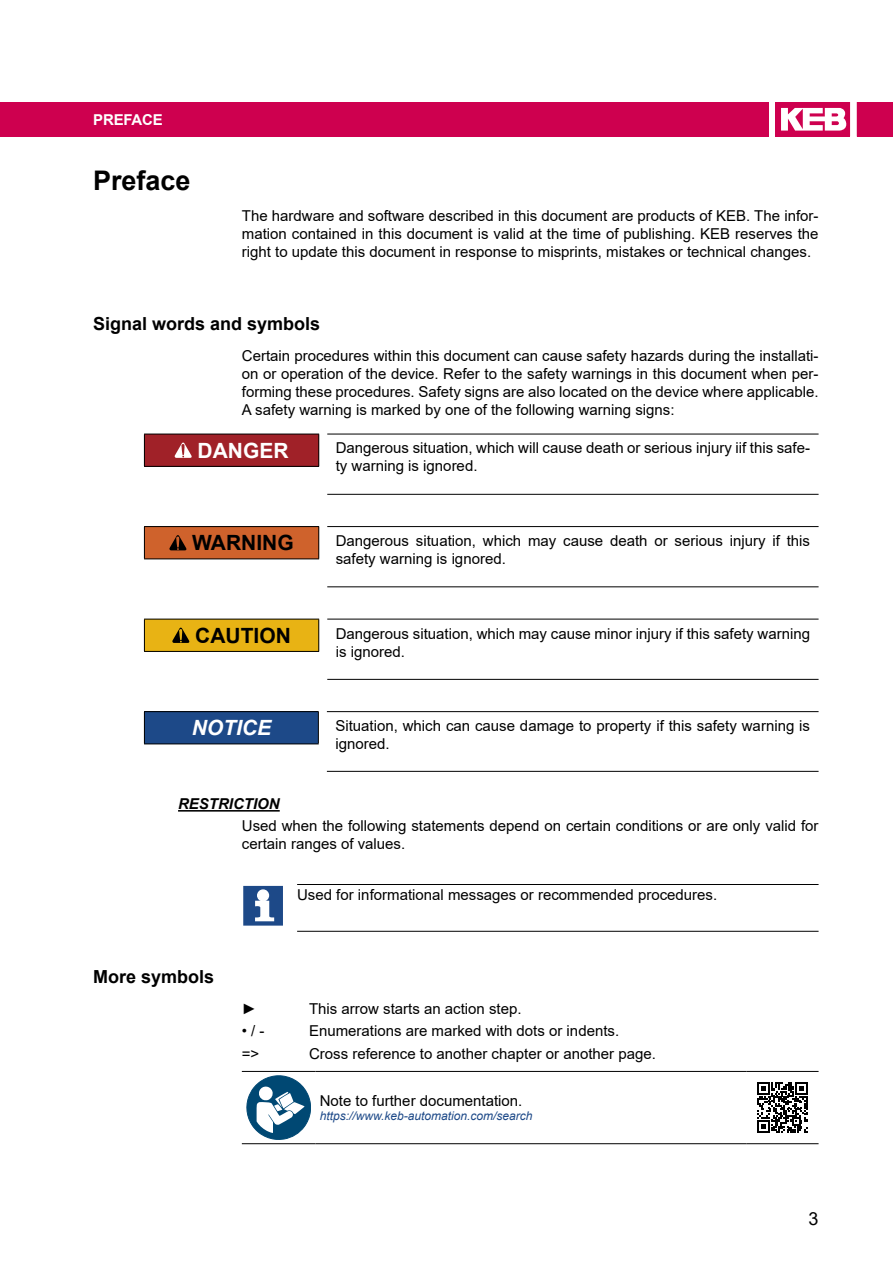
<style>
.page{position:relative;width:893px;height:1263px;background:#fff}
.page>*{position:absolute;margin:0;border:0;box-sizing:border-box;transform-origin:0 0}
.t1{font:700 27px "Arial";color:#000}
.t2{font:700 21px "Arial";color:#000}
.t3{font:700 21px "Arial";color:#fff}
.t4{font:italic 700 21px "Arial";color:#fff}
.t5{font:700 18px "Arial";color:#000}
.t6{font:18px "Arial";color:#000}
.t7{font:15px/18px "Arial";color:#000}
.t8{font:italic 700 15px "Arial";color:#000}
.t9{font:700 15px "Arial";letter-spacing:-.015em;color:#fff}
.t10{font:italic 12px "Arial";color:#1d4988}
</style>
<div class="page">
<div style="left:0;top:102px;width:769px;height:34px;background:#ce004f"></div>
<svg style="left:775px;top:102px;width:75px;height:34px"></svg>
<div style="left:857px;top:102px;width:36px;height:34px;background:#ce004f"></div>
<hr style="left:178px;top:810px;width:102px;height:2px;background:#000">
<div style="left:144px;top:434px;width:175px;height:32px;background:#a02128"></div>
<hr style="left:327px;top:494px;width:492px;height:1px;background:#000">
<hr style="left:144px;top:434px;width:175px;height:1px;background:#000">
<hr style="left:144px;top:434px;width:1px;height:32px;background:#000">
<hr style="left:318px;top:434px;width:1px;height:32px;background:#000">
<hr style="left:144px;top:466px;width:175px;height:1px;background:#000">
<hr style="left:327px;top:434px;width:492px;height:1px;background:#000">
<svg style="left:175px;top:442px;width:17px;height:16px"></svg>
<div style="left:144px;top:527px;width:175px;height:32px;background:#cf622c"></div>
<hr style="left:327px;top:586px;width:492px;height:1px;background:#000">
<hr style="left:144px;top:526px;width:175px;height:1px;background:#000">
<hr style="left:144px;top:527px;width:1px;height:31px;background:#000">
<hr style="left:318px;top:527px;width:1px;height:31px;background:#000">
<hr style="left:144px;top:558px;width:175px;height:1px;background:#000">
<hr style="left:327px;top:526px;width:492px;height:1px;background:#000">
<svg style="left:169px;top:535px;width:17px;height:15px"></svg>
<div style="left:144px;top:619px;width:175px;height:32px;background:#e8b314"></div>
<hr style="left:327px;top:679px;width:492px;height:1px;background:#000">
<hr style="left:144px;top:619px;width:175px;height:1px;background:#000">
<hr style="left:144px;top:619px;width:1px;height:32px;background:#000">
<hr style="left:318px;top:619px;width:1px;height:32px;background:#000">
<hr style="left:144px;top:651px;width:175px;height:1px;background:#000">
<hr style="left:327px;top:619px;width:492px;height:1px;background:#000">
<svg style="left:172px;top:628px;width:17px;height:15px"></svg>
<div style="left:144px;top:712px;width:174px;height:32px;background:#1d4988"></div>
<hr style="left:327px;top:771px;width:492px;height:1px;background:#000">
<hr style="left:144px;top:711px;width:175px;height:1px;background:#000">
<hr style="left:144px;top:712px;width:1px;height:31px;background:#000">
<hr style="left:318px;top:712px;width:1px;height:31px;background:#000">
<hr style="left:144px;top:743px;width:175px;height:1px;background:#000">
<hr style="left:327px;top:711px;width:492px;height:1px;background:#000">
<hr style="left:297px;top:884px;width:522px;height:1px;background:#000">
<hr style="left:297px;top:931px;width:522px;height:1px;background:#000">
<svg style="left:243px;top:885px;width:40px;height:41px"></svg>
<hr style="left:242px;top:1071px;width:73px;height:1px;background:#000">
<hr style="left:315px;top:1071px;width:431px;height:1px;background:#000">
<hr style="left:746px;top:1071px;width:73px;height:1px;background:#000">
<hr style="left:242px;top:1143px;width:73px;height:1px;background:#000">
<hr style="left:315px;top:1143px;width:431px;height:1px;background:#000">
<hr style="left:746px;top:1143px;width:73px;height:1px;background:#000">
<svg style="left:247px;top:1076px;width:64px;height:63px"></svg>
<svg style="left:757px;top:1082px;width:50px;height:50px"></svg>
<p class="t9" style="left:93px;top:110px;width:71px">Preface</p>
<h1 class="t1" style="left:93px;top:161px;width:99px">Preface</h1>
<p class="t7" style="left:242px;top:206px;width:578px;text-align:justify">The hardware and software described in this document are products of KEB. The infor&shy;mation contained in this document is valid at the time of publishing. KEB reserves the right to update this document in response to misprints, mistakes or technical changes.</p>
<p class="t5" style="left:93px;top:311px;width:229px">Signal words and symbols</p>
<p class="t7" style="left:242px;top:347px;width:578px;text-align:justify">Certain procedures within this document can cause safety hazards during the installati&shy;on or operation of the device. Refer to the safety warnings in this document when per&shy;forming these procedures. Safety signs are also located on the device where applicable.<br>A safety warning is marked by one of the following warning signs:</p>
<h2 class="t3" style="left:197px;top:436px;width:77px">DANGER</h2>
<p class="t7" style="left:336px;top:439px;width:476px">Dangerous situation, which will cause death or serious injury iif this safe&shy;ty warning is ignored.</p>
<h2 class="t2" style="left:192px;top:528px;width:103px">WARNING</h2>
<p class="t7" style="left:336px;top:532px;width:476px">Dangerous situation, which may cause death or serious injury if this safety warning is ignored.</p>
<h2 class="t2" style="left:195px;top:621px;width:97px">CAUTION</h2>
<p class="t7" style="left:336px;top:624px;width:476px">Dangerous situation, which may cause minor injury if this safety warning is ignored.</p>
<h2 class="t4" style="left:192px;top:714px;width:81px">NOTICE</h2>
<p class="t7" style="left:335px;top:717px;width:476px">Situation, which can cause damage to property if this safety warning is ignored.</p>
<p class="t8" style="left:178px;top:794px;width:103px">RESTRICTION</p>
<p class="t7" style="left:242px;top:817px;width:578px">Used when the following statements depend on certain conditions or are only valid for certain ranges of values.</p>
<p class="t7" style="left:297px;top:885px;width:422px">Used for informational messages or recommended procedures.</p>
<p class="t5" style="left:93px;top:964px;width:123px">More symbols</p>
<p class="t7" style="left:242px;top:1000px;width:16px">►</p>
<p class="t7" style="left:309px;top:1000px;width:214px">This arrow starts an action step.</p>
<p class="t7" style="left:242px;top:1022px;width:24px">• / -</p>
<p class="t7" style="left:309px;top:1022px;width:312px">Enumerations are marked with dots or indents.</p>
<p class="t7" style="left:242px;top:1044px;width:19px">=&gt;</p>
<p class="t7" style="left:309px;top:1044px;width:348px">Cross reference to another chapter or another page.</p>
<p class="t7" style="left:320px;top:1091px;width:204px">Note to further documentation.</p>
<p class="t10" style="left:320px;top:1108px;width:214px">https://www.keb-automation.com/search</p>
<p class="t6" style="left:808px;top:1206px;width:12px">3</p>
</div>
